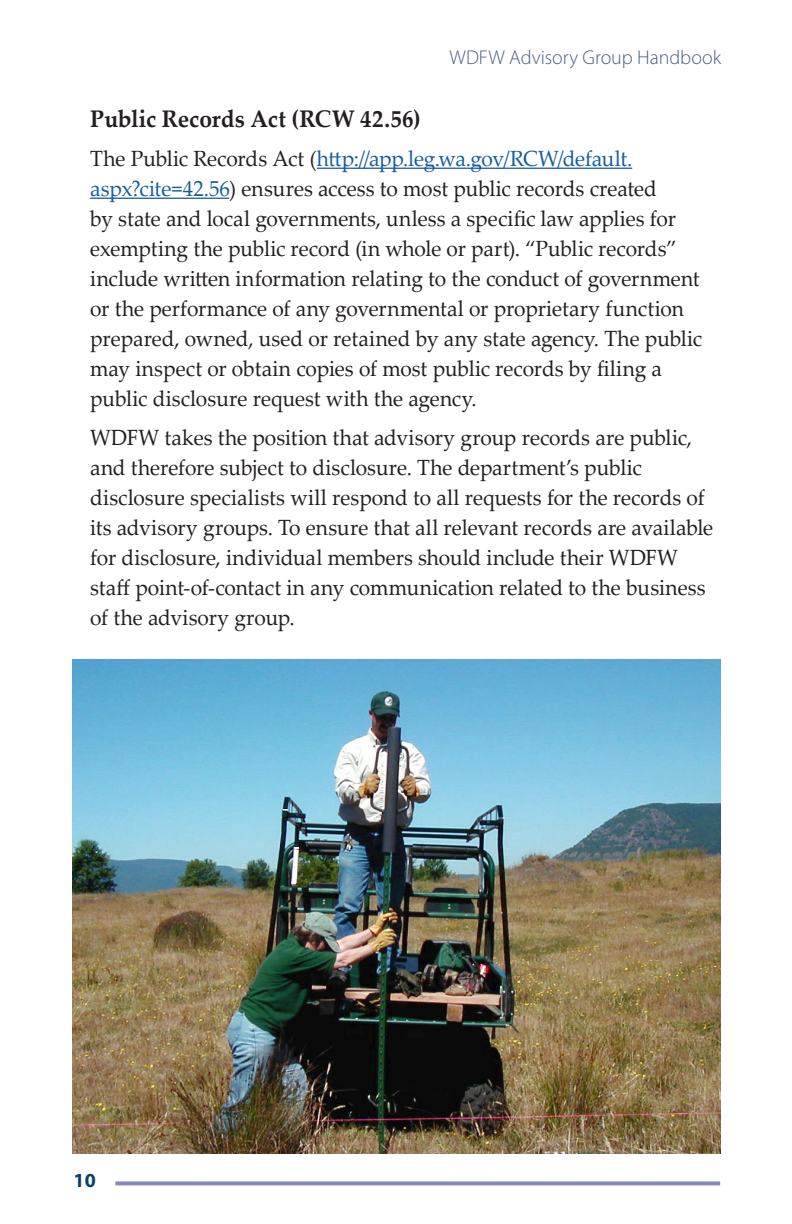
<style>
.page{position:relative;width:792px;height:1224px;background:#fff}
.page>*{position:absolute;margin:0;border:0;box-sizing:border-box;transform-origin:0 0}
.t1{font:700 24px "Palatino Linotype";color:#231f20;scale:.95 1}
.t2{font:22px/30px "Palatino Linotype";color:#231f20;scale:.95 1}
.t3{font:300 20px "Myriad Pro";color:#4b5e82}
.t4{font:700 20px "Myriad Pro";color:#0d4069}
.s1{color:#175d9e}
</style>
<div class="page">
<div style="left:68px;top:1165px;width:34px;height:33px;border:2px solid #fff;border-radius:50%"></div>
<hr style="left:317px;top:168px;width:315px;height:1px;background:#175d9e">
<hr style="left:90px;top:198px;width:139px;height:1px;background:#175d9e">
<img style="left:72px;top:660px;width:648px;height:493px">
<svg style="left:115px;top:1181px;width:605px;height:4px;fill:#8688ba"></svg>
<p class="t3" style="left:450px;top:45px;width:273px">WDFW Advisory Group Handbook</p>
<p class="t1" style="left:90px;top:102px;width:350px">Public Records Act (RCW 42.56)</p>
<p class="t2" style="left:90px;top:143px;width:646px">The Public Records Act (<span class="s1">http://app.leg.wa.gov/RCW/default. aspx?cite=42.56</span>) ensures access to most public records created<br>by state and local governments, unless a specific law applies for exempting the public record (in whole or part). “Public records” include written information relating to the conduct of government or the performance of any governmental or proprietary function prepared, owned, used or retained by any state agency. The public may inspect or obtain copies of most public records by filing a public disclosure request with the agency.</p>
<p class="t2" style="left:90px;top:422px;width:657px">WDFW takes the position that advisory group records are public, and therefore subject to disclosure. The department’s public disclosure specialists will respond to all requests for the records of its advisory groups. To ensure that all relevant records are available for disclosure, individual members should include their WDFW staff point-of-contact in any communication related to the business of the advisory group.</p>
<p class="t4" style="left:74px;top:1167px;width:24px">10</p>
</div>
